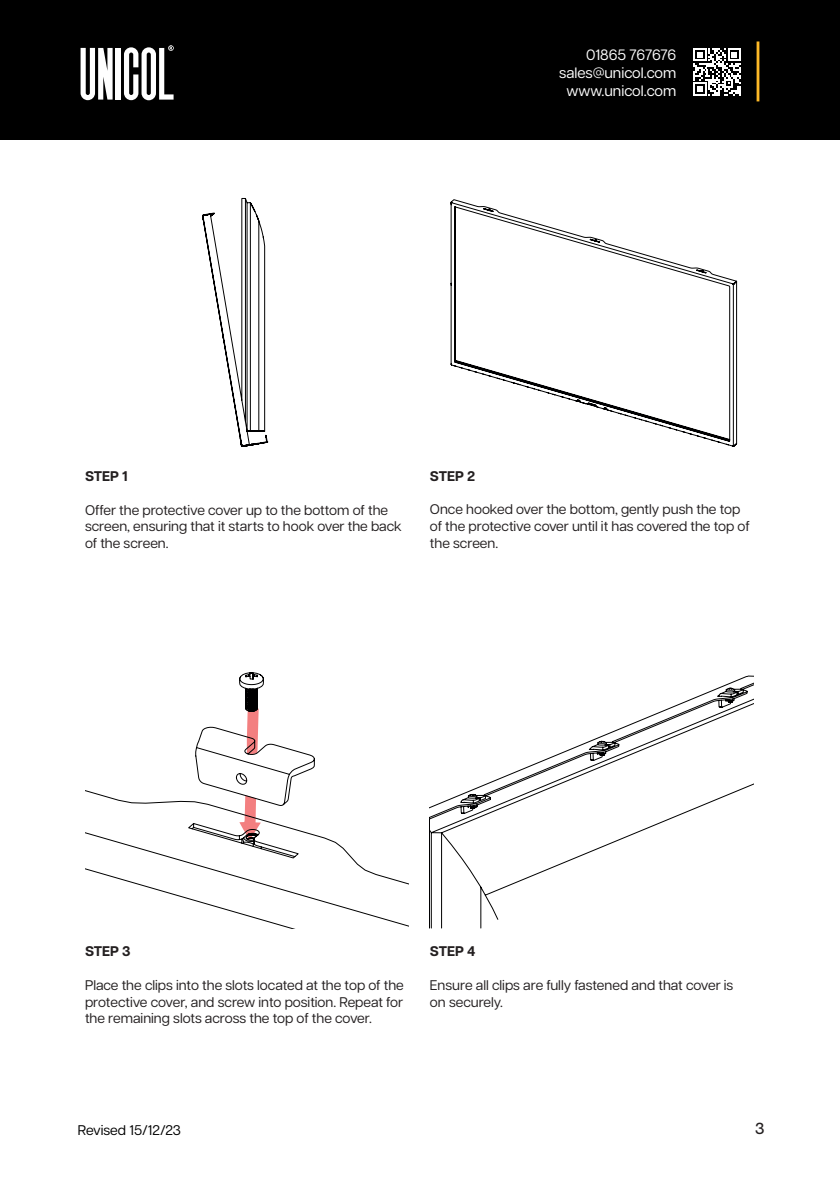
<style>
.page{position:relative;width:840px;height:1191px;background:#fff}
.page>*{position:absolute;margin:0;border:0;box-sizing:border-box;transform-origin:0 0}
.t1{font:500 16px "Articulat CF";color:#231f20}
.t2{font:15px/18px "Articulat CF";color:#fff;text-align:right}
.t3{font:14px/16.8px "Articulat CF";color:#231f20}
.t4{font:700 14px "Articulat CF";color:#231f20}
.t5{font:14px "Articulat CF";color:#000}
</style>
<div class="page">
<div style="left:0;top:0;width:839px;height:140px;background:#000"></div>
<svg style="left:124px;top:47px;width:42px;height:53px"></svg>
<div style="left:116px;top:48px;width:5px;height:52px;background:#fff"></div>
<svg style="left:80px;top:48px;width:32px;height:52px"></svg>
<hr style="left:756px;top:41px;width:3px;height:60px;background:#fdb927">
<svg style="left:693px;top:48px;width:47px;height:48px"></svg>
<svg style="left:166px;top:45px;width:103px;height:402px"></svg>
<svg style="left:450px;top:199px;width:286px;height:247px"></svg>
<svg style="left:429px;top:676px;width:324px;height:252px"></svg>
<svg style="left:85px;top:672px;width:324px;height:256px"></svg>
<p class="t2" style="left:559px;top:44px;width:118px">01865 767676 sales@unicol.com www.unicol.com</p>
<p class="t4" style="left:85px;top:466px;width:44px">STEP 1</p>
<p class="t3" style="left:85px;top:500px;width:318px">Offer the protective cover up to the bottom of the screen, ensuring that it starts to hook over the back of the screen.</p>
<p class="t4" style="left:429px;top:465px;width:47px">STEP 2</p>
<p class="t3" style="left:429px;top:500px;width:321px">Once hooked over the bottom, gently push the top of the protective cover until it has covered the top of the screen.</p>
<p class="t4" style="left:85px;top:941px;width:47px">STEP 3</p>
<p class="t3" style="left:85px;top:975px;width:320px;text-align:justify">Place the clips into the slots located at the top of the protective cover, and screw into position. Repeat for the remaining slots across the top of the cover.</p>
<p class="t4" style="left:429px;top:941px;width:47px">STEP 4</p>
<p class="t3" style="left:429px;top:975px;width:305px">Ensure all clips are fully fastened and that cover is on securely.</p>
<p class="t5" style="left:78px;top:1119px;width:104px">Revised 15/12/23</p>
<p class="t1" style="left:754px;top:1117px;width:11px">3</p>
</div>
